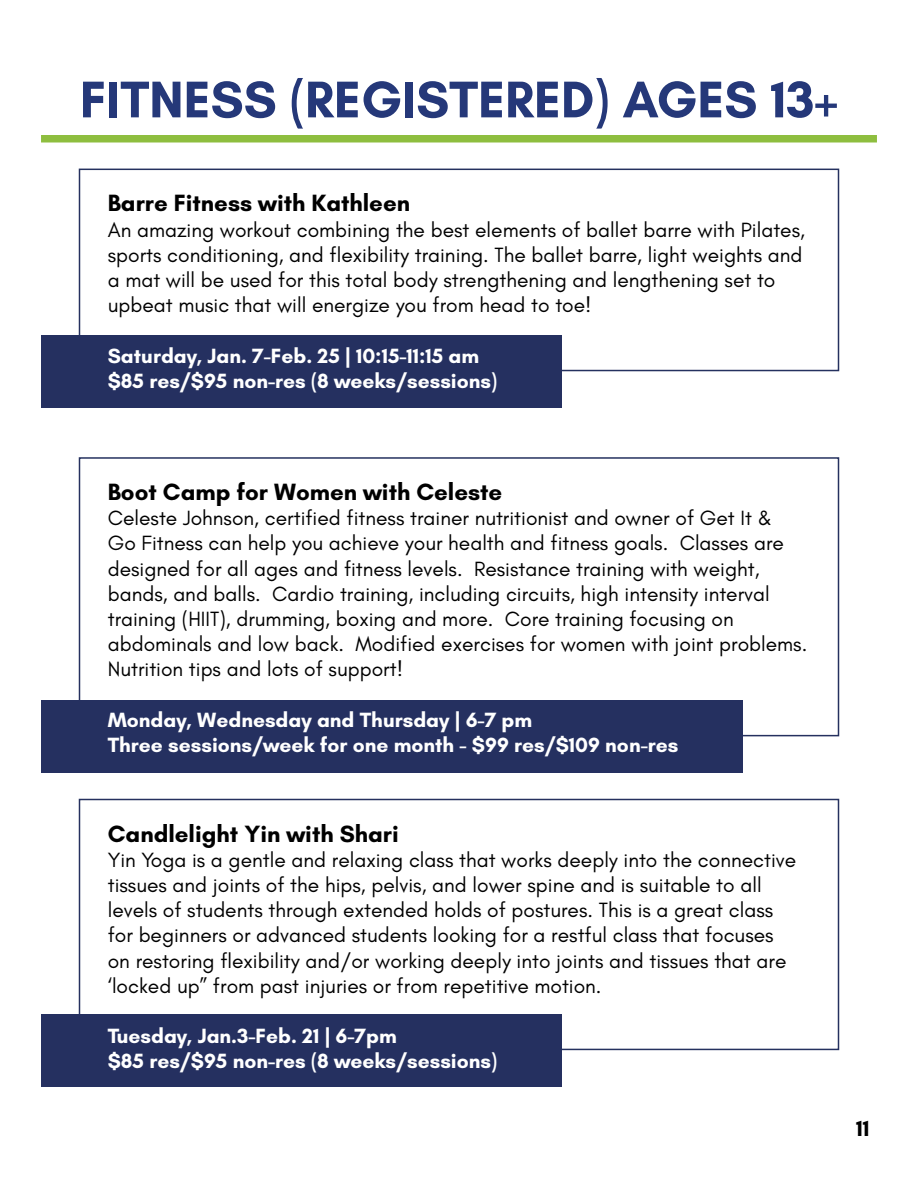
<style>
.page{position:relative;width:918px;height:1188px;background:#fff}
.page>*{position:absolute;margin:0;border:0;box-sizing:border-box;transform-origin:0 0}
.t1{font:700 52.5px "Glacial Indifference";color:#253879}
.t2{font:700 24px "Glacial Indifference";color:#000}
.t3{font:700 22.5px "Glacial Indifference";color:#000}
.t4{font:21px/25.2px "Glacial Indifference";color:#000}
.t5{font:700 21px "Glacial Indifference";color:#fff}
</style>
<div class="page">
<div style="left:79px;top:169px;width:760px;height:202px;border:2px solid #25315f"></div>
<div style="left:41px;top:335px;width:521px;height:73px;background:#253060"></div>
<div style="left:41px;top:135px;width:836px;height:7px;background:#8ebe3f"></div>
<div style="left:41px;top:700px;width:702px;height:73px;background:#253060"></div>
<div style="left:79px;top:799px;width:760px;height:251px;border:2px solid #25315f"></div>
<div style="left:41px;top:1014px;width:521px;height:72px;background:#253060"></div>
<p class="t1" style="left:80px;top:67px;width:759px">FITNESS (REGISTERED) AGES 13+</p>
<p class="t2" style="left:108px;top:188px;width:304px">Barre Fitness with Kathleen</p>
<p class="t4" style="left:108px;top:217px;width:699px">An amazing workout combining the best elements of ballet barre with Pilates, sports conditioning, and flexibility training. The ballet barre, light weights and a mat will be used for this total body strengthening and lengthening set to upbeat music that will energize you from head to toe!</p>
<p class="t5" style="left:108px;top:342px;width:373px">Saturday, Jan. 7-Feb. 25 | 10:15-11:15 am</p>
<p class="t5" style="left:108px;top:368px;width:391px">$85 res/$95 non-res (8 weeks/sessions)</p>
<p class="t2" style="left:108px;top:477px;width:396px">Boot Camp for Women with Celeste</p>
<p class="t4" style="left:108px;top:506px;width:701px">Celeste Johnson, certified fitness trainer nutritionist and owner of Get It &amp;<br>Go Fitness can help you achieve your health and fitness goals. Classes are designed for all ages and fitness levels. Resistance training with weight, bands, and balls. Cardio training, including circuits, high intensity interval training (HIIT), drumming, boxing and more. Core training focusing on abdominals and low back. Modified exercises for women with joint problems.<br>Nutrition tips and lots of support!</p>
<p class="t5" style="left:108px;top:707px;width:426px">Monday, Wednesday and Thursday | 6-7 pm</p>
<p class="t5" style="left:108px;top:732px;width:572px">Three sessions/week for one month - $99 res/$109 non-res</p>
<p class="t2" style="left:108px;top:819px;width:293px">Candlelight Yin with Shari</p>
<p class="t4" style="left:108px;top:847px;width:690px">Yin Yoga is a gentle and relaxing class that works deeply into the connective tissues and joints of the hips, pelvis, and lower spine and is suitable to all levels of students through extended holds of postures. This is a great class for beginners or advanced students looking for a restful class that focuses on restoring flexibility and/or working deeply into joints and tissues that are ‘locked up” from past injuries or from repetitive motion.</p>
<p class="t5" style="left:108px;top:1023px;width:291px">Tuesday, Jan.3-Feb. 21 | 6-7pm</p>
<p class="t5" style="left:108px;top:1048px;width:391px">$85 res/$95 non-res (8 weeks/sessions)</p>
<p class="t3" style="left:856px;top:1115px;width:15px">11</p>
</div>
